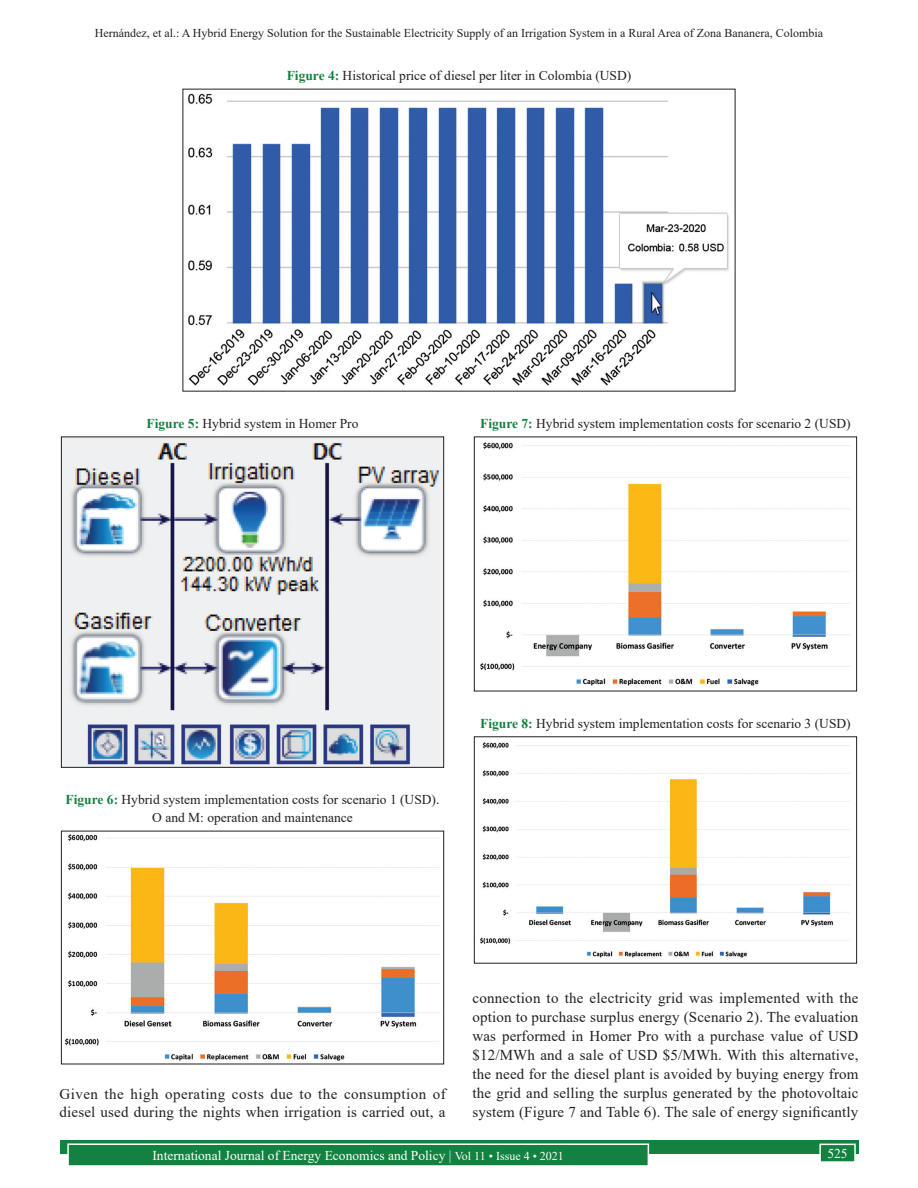
<style>
.page{position:relative;width:918px;height:1188px;background:#fff}
.page>*{position:absolute;margin:0;border:0;box-sizing:border-box;transform-origin:0 0}
.TX{font:15px/19px "Times New Roman";letter-spacing:.01em;color:#231f20}
.FGC{font:13.5px/18px "Times New Roman";color:#231f20;text-align:center}
.t1{font:13.5px "Times New Roman";color:#fff}
.t2{font:12px "Times New Roman";color:#231f20}
.s1{font-weight:700;color:#13813f}
.s2{font-size:12px}
</style>
<div class="page">
<div style="left:60px;top:1140px;width:798px;height:13px;background:#13813f"></div>
<div style="left:68px;top:1144px;width:580px;height:22px;background:#13813f"></div>
<div style="left:67px;top:1143px;width:582px;height:24px;border:2px solid #fff"></div>
<div style="left:820px;top:1144px;width:35px;height:18px;background:#13813f"></div>
<div style="left:819px;top:1144px;width:37px;height:19px;border:2px solid #fff"></div>
<img style="left:188px;top:93px;width:541px;height:293px">
<img style="left:65px;top:834px;width:374px;height:227px">
<div style="left:61px;top:831px;width:383px;height:233px;border:1px solid #231f20"></div>
<img style="left:63px;top:439px;width:379px;height:327px">
<div style="left:61px;top:437px;width:383px;height:331px;border:1px solid #231f20"></div>
<img style="left:480px;top:442px;width:370px;height:244px">
<div style="left:474px;top:437px;width:383px;height:254px;border:1px solid #231f20"></div>
<img style="left:480px;top:742px;width:370px;height:216px">
<div style="left:474px;top:737px;width:383px;height:226px;border:1px solid #231f20"></div>
<p class="t2" style="left:95px;top:25px;width:730px">Hernández, et al.: A Hybrid Energy Solution for the Sustainable Electricity Supply of an Irrigation System in a Rural Area of Zona Bananera, Colombia</p>
<p class="FGC" style="left:287px;top:66px;width:346px"><span class="s1">Figure 4:</span> Historical price of diesel per liter in Colombia (USD)</p>
<p class="FGC" style="left:147px;top:414px;width:213px"><span class="s1">Figure 5:</span> Hybrid system in Homer Pro</p>
<p class="FGC" style="left:480px;top:414px;width:372px"><span class="s1">Figure 7:</span> Hybrid system implementation costs for scenario 2 (USD)</p>
<p class="FGC" style="left:66px;top:790px;width:375px"><span class="s1">Figure 6:</span> Hybrid system implementation costs for scenario 1 (USD).<br>O and M: operation and maintenance</p>
<p class="FGC" style="left:480px;top:714px;width:372px"><span class="s1">Figure 8:</span> Hybrid system implementation costs for scenario 3 (USD)</p>
<p class="TX" style="left:60px;top:1085px;width:388px;line-height:18px">Given the high operating costs due to the consumption of diesel used during the nights when irrigation is carried out, a</p>
<p class="TX" style="left:472px;top:988px;width:388px;text-align:justify">connection to the electricity grid was implemented with the option to purchase surplus energy (Scenario 2). The evaluation was performed in Homer Pro with a purchase value of USD $12/MWh and a sale of USD $5/MWh. With this alternative, the need for the diesel plant is avoided by buying energy from the grid and selling the surplus generated by the photovoltaic system (Figure 7 and Table 6). The sale of energy significantly</p>
<p class="t1" style="left:152px;top:1146px;width:413px">International Journal of Energy Economics and Policy | <span class="s2">Vol 11 • Issue 4 • 2021</span></p>
<p class="t1" style="left:827px;top:1144px;width:22px">525</p>
</div>
